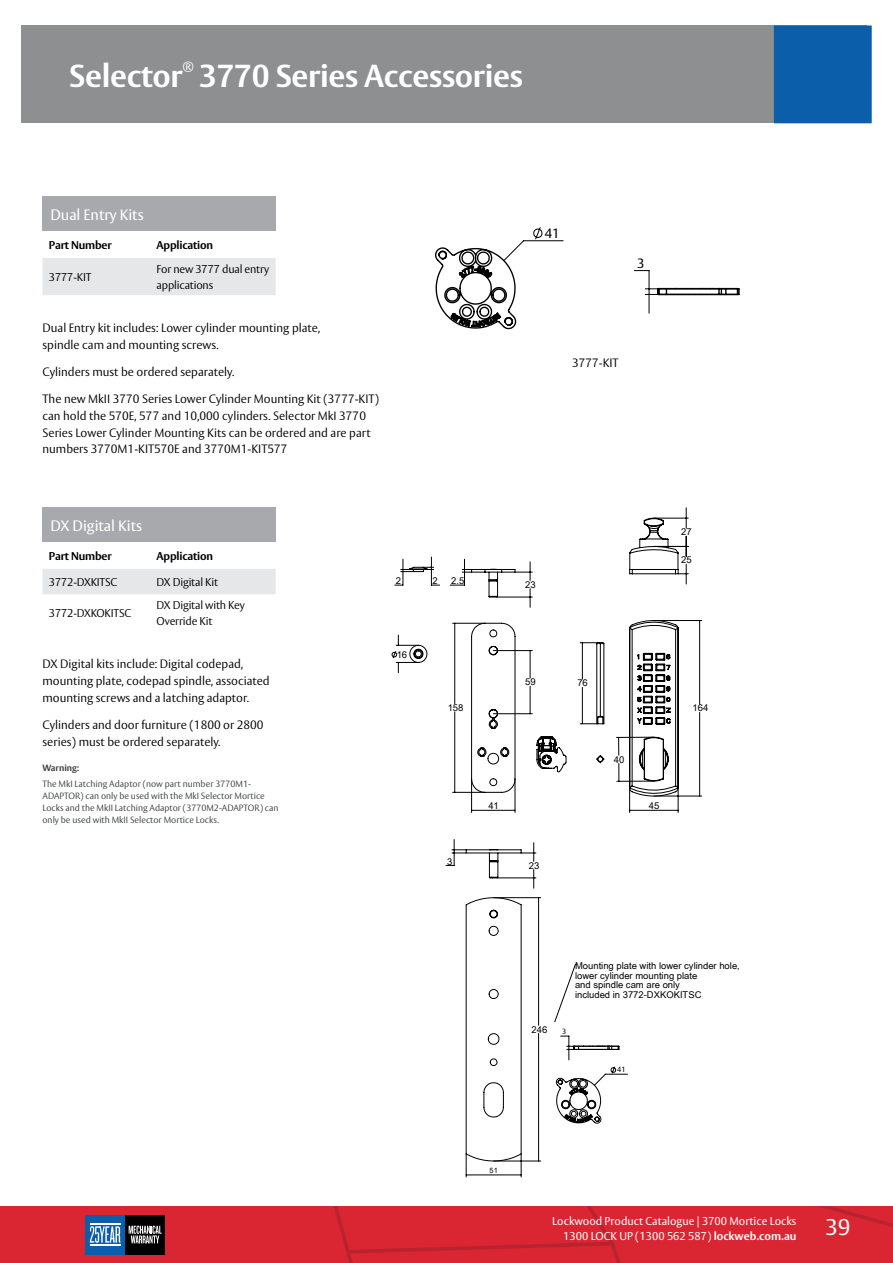
<style>
.page{position:relative;width:893px;height:1263px;background:#fff}
.page>*{position:absolute;margin:0;border:0;box-sizing:border-box;transform-origin:0 0}
.t1{font:700 31.5px "ASSA Vesta";letter-spacing:-.01em;color:#fff}
.t2{font:22.5px "ASSA Vesta";color:#fff}
.t3{font:15px "ASSA Vesta";color:#fff}
.t4{font:13.35px "ASSA Vesta";color:#010101}
.t5{font:300 13.05px "ASSA Vesta";color:#fff}
.t6{font:300 12px/16.8px "ASSA Vesta";color:#000}
.t7{font:300 11.25px/15.8px "ASSA Vesta";letter-spacing:-.015em;color:#000}
.t8{font:11.25px/15px "ASSA Vesta";color:#fff;text-align:right}
.t9{font:700 11.25px "ASSA Vesta";letter-spacing:-.015em;color:#000}
.t10{font:9.45px/9.6px "Arial";color:#010101}
.t11{font:300 9px/12px "ASSA Vesta";color:#3a3c3e}
.t12{font:700 9px "ASSA Vesta";color:#3a3c3e}
.t13{font:7.5px "ASSA Vesta";color:#010101}
.t14{font:7.35px "Arial";color:#010101}
.s1{font-weight:700}
</style>
<div class="page">
<svg style="left:0;top:1206px;width:893px;height:57px;background:#ce2835"></svg>
<hr style="left:90px;top:1224px;width:30px;height:1px;background:#fff">
<hr style="left:90px;top:1244px;width:30px;height:1px;background:#fff">
<div style="left:21px;top:26px;width:846px;height:97px;background:#8d8f91"></div>
<div style="left:774px;top:26px;width:98px;height:97px;background:#0b5eaa"></div>
<div style="left:43px;top:196px;width:233px;height:35px;background:#a7a9ac"></div>
<div style="left:43px;top:258px;width:233px;height:37px;background:#e6e7e8"></div>
<div style="left:43px;top:507px;width:233px;height:35px;background:#a7a9ac"></div>
<div style="left:43px;top:569px;width:233px;height:25px;background:#e6e7e8"></div>
<svg style="left:435px;top:227px;width:129px;height:103px"></svg>
<svg style="left:634px;top:270px;width:106px;height:44px"></svg>
<svg style="left:465px;top:897px;width:112px;height:265px"></svg>
<svg style="left:392px;top:651px;width:2px;height:7px"></svg>
<svg style="left:409px;top:620px;width:294px;height:261px"></svg>
<svg style="left:641px;top:623px;width:26px;height:25px"></svg>
<svg style="left:409px;top:517px;width:280px;height:82px"></svg>
<svg style="left:596px;top:642px;width:9px;height:82px"></svg>
<div style="left:533px;top:732px;width:38px;height:46px;background:#fff"></div>
<svg style="left:537px;top:736px;width:29px;height:36px"></svg>
<div style="left:548px;top:1060px;width:125px;height:84px;background:#fff"></div>
<div style="left:553px;top:1023px;width:137px;height:42px;background:#fff"></div>
<svg style="left:555px;top:1036px;width:73px;height:88px"></svg>
<h1 class="t1" style="left:69px;top:56px;width:115px">Selector</h1>
<p class="t5" style="left:182px;top:58px;width:13px">®</p>
<h1 class="t1" style="left:199px;top:56px;width:325px">3770 Series Accessories</h1>
<p class="t3" style="left:50px;top:205px;width:95px">Dual Entry Kits</p>
<p class="t9" style="left:49px;top:238px;width:64px">Part Number</p>
<p class="t9" style="left:157px;top:238px;width:58px">Application</p>
<p class="t7" style="left:49px;top:270px;width:44px">3777-KIT</p>
<p class="t7" style="left:157px;top:262px;width:114px">For new 3777 dual entry applications</p>
<p class="t6" style="left:43px;top:320px;width:279px">Dual Entry kit includes: Lower cylinder mounting plate, spindle cam and mounting screws.</p>
<p class="t6" style="left:43px;top:364px;width:193px">Cylinders must be ordered separately.</p>
<p class="t6" style="left:43px;top:391px;width:338px">The new MkII 3770 Series Lower Cylinder Mounting Kit (3777-KIT) can hold the 570E, 577 and 10,000 cylinders. Selector MkI 3770<br>Series Lower Cylinder Mounting Kits can be ordered and are part numbers 3770M1-KIT570E and 3770M1-KIT577</p>
<p class="t3" style="left:50px;top:516px;width:93px">DX Digital Kits</p>
<p class="t9" style="left:49px;top:549px;width:64px">Part Number</p>
<p class="t9" style="left:157px;top:549px;width:58px">Application</p>
<p class="t7" style="left:49px;top:575px;width:70px">3772-DXKITSC</p>
<p class="t7" style="left:157px;top:575px;width:63px">DX Digital Kit</p>
<p class="t7" style="left:49px;top:606px;width:84px">3772-DXKOKITSC</p>
<p class="t7" style="left:157px;top:598px;width:90px">DX Digital with Key<br>Override Kit</p>
<p class="t6" style="left:43px;top:656px;width:229px">DX Digital kits include: Digital codepad, mounting plate, codepad spindle, associated mounting screws and a latching adaptor.</p>
<p class="t6" style="left:43px;top:717px;width:223px">Cylinders and door furniture (1800 or 2800 series) must be ordered separately.</p>
<p class="t12" style="left:43px;top:762px;width:38px">Warning:</p>
<p class="t11" style="left:43px;top:778px;width:237px">The MkI Latching Adaptor (now part number 3770M1- ADAPTOR) can only be used with the MkI Selector Mortice Locks and the MkII Latching Adaptor (3770M2-ADAPTOR) can only be used with MkII Selector Mortice Locks.</p>
<p class="t10" style="left:396px;top:576px;width:7px">2</p>
<p class="t10" style="left:433px;top:576px;width:7px">2</p>
<p class="t10" style="left:451px;top:576px;width:15px">2.5</p>
<p class="t10" style="left:397px;top:650px;width:12px">16</p>
<p class="t10" style="left:448px;top:703px;width:17px">158</p>
<p class="t10" style="left:447px;top:856px;width:7px">3</p>
<p class="t10" style="left:488px;top:801px;width:12px">41</p>
<p class="t4" style="left:545px;top:225px;width:16px">41</p>
<p class="t4" style="left:637px;top:255px;width:9px">3</p>
<p class="t6" style="left:572px;top:354px;width:48px">3777-KIT</p>
<p class="t10" style="left:525px;top:580px;width:12px">23</p>
<p class="t10" style="left:525px;top:677px;width:12px">59</p>
<p class="t10" style="left:529px;top:861px;width:12px">23</p>
<p class="t10" style="left:681px;top:527px;width:12px">27</p>
<p class="t10" style="left:681px;top:555px;width:12px">25</p>
<p class="t10" style="left:577px;top:678px;width:12px">76</p>
<p class="t10" style="left:614px;top:755px;width:12px">40</p>
<p class="t10" style="left:649px;top:801px;width:12px">45</p>
<p class="t10" style="left:693px;top:703px;width:17px">164</p>
<p class="t10" style="left:532px;top:1024px;width:17px">246</p>
<p class="t10" style="left:575px;top:961px;width:166px">Mounting plate with lower cylinder hole, lower cylinder mounting plate<br>and spindle cam are only<br>included in 3772-DXKOKITSC</p>
<p class="t13" style="left:562px;top:1027px;width:6px">3</p>
<p class="t13" style="left:617px;top:1065px;width:10px">41</p>
<p class="t14" style="left:490px;top:1167px;width:10px">51</p>
<p class="t8" style="left:552px;top:1214px;width:246px">Lockwood Product Catalogue | 3700 Mortice Locks<br>1300 LOCK UP (1300 562 587) <span class="s1">lockweb.com.au</span></p>
<h2 class="t2" style="left:825px;top:1214px;width:26px">39</h2>
</div>
